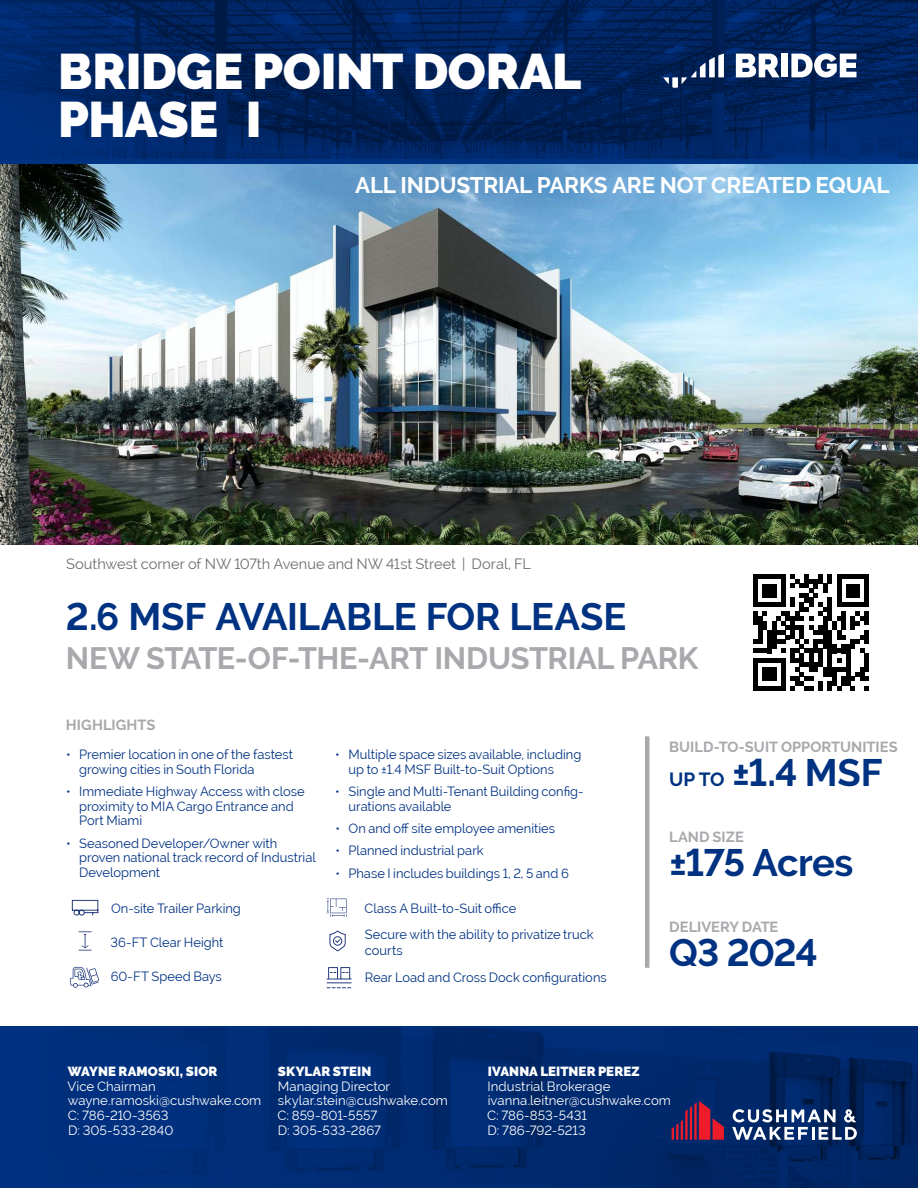
<style>
.page{position:relative;width:918px;height:1188px;background:#fff}
.page>*{position:absolute;margin:0;border:0;box-sizing:border-box;transform-origin:0 0}
.t1{font:900 49.8px/48.3px "Raleway";letter-spacing:-.005em;color:#fff}
.t2{font:700 38.1px "Raleway";letter-spacing:-.01em;color:#003282}
.t3{font:700 30.75px "Raleway";letter-spacing:-.015em;color:#a7a9ac}
.t4{font:700 22.5px "Raleway";letter-spacing:-.01em;color:#fff}
.t5{font:700 14.7px "Raleway";letter-spacing:.005em;color:#a7a9ac}
.t6{font:14.7px "Raleway";color:#6d6e71}
.t7{font:13.2px/14.7px "Raleway";color:#003282}
.t8{font:13.2px/14.7px "Raleway";letter-spacing:.005em;color:#fff}
.t9{font:900 13.2px "Raleway";letter-spacing:.01em;color:#fff}
.s1{font-size:19.05px}
</style>
<div class="page">
<img style="left:0;top:1027px;width:918px;height:160px">
<div style="left:0;top:0;width:918px;height:164px;background:#003282"></div>
<img style="left:0;top:0;width:918px;height:159px">
<img style="left:0;top:164px;width:918px;height:381px">
<hr style="left:645px;top:736px;width:4px;height:232px;background:#a7a9ac">
<svg style="left:672px;top:1101px;width:52px;height:39px;background:#6c224d"></svg>
<svg style="left:732px;top:1109px;width:125px;height:31px"></svg>
<svg style="left:663px;top:54px;width:61px;height:34px;background:#344c75"></svg>
<div style="left:781px;top:54px;width:7px;height:23px;background:#fff"></div>
<svg style="left:736px;top:54px;width:44px;height:23px"></svg>
<svg style="left:791px;top:53px;width:65px;height:25px;background:#a0acc1"></svg>
<svg style="left:78px;top:931px;width:14px;height:20px"></svg>
<svg style="left:71px;top:900px;width:28px;height:16px"></svg>
<svg style="left:326px;top:967px;width:26px;height:22px"></svg>
<svg style="left:327px;top:899px;width:20px;height:18px"></svg>
<svg style="left:329px;top:930px;width:17px;height:22px"></svg>
<svg style="left:69px;top:967px;width:30px;height:21px"></svg>
<svg style="left:753px;top:574px;width:116px;height:116px"></svg>
<h1 class="t1" style="left:58px;top:47px;width:525px">BRIDGE POINT DORAL<br>PHASE I</h1>
<h3 class="t4" style="left:355px;top:172px;width:536px">ALL INDUSTRIAL PARKS ARE NOT CREATED EQUAL</h3>
<p class="t6" style="left:66px;top:556px;width:467px">Southwest corner of NW 107th Avenue and NW 41st Street | Doral, FL</p>
<h2 class="t2" style="left:66px;top:595px;width:562px">2.6 MSF AVAILABLE FOR LEASE</h2>
<h3 class="t3" style="left:66px;top:641px;width:634px">NEW STATE-OF-THE-ART INDUSTRIAL PARK</h3>
<p class="t5" style="left:66px;top:716px;width:91px">HIGHLIGHTS</p>
<p class="t7" style="left:79px;top:747px;width:215px;text-indent:-13px">• Premier location in one of the fastest growing cities in South Florida</p>
<p class="t7" style="left:79px;top:784px;width:227px;text-indent:-13px">• Immediate Highway Access with close proximity to MIA Cargo Entrance and<br>Port Miami</p>
<p class="t7" style="left:79px;top:836px;width:238px;text-indent:-13px">• Seasoned Developer/Owner with proven national track record of Industrial<br>Development</p>
<p class="t7" style="left:111px;top:901px;width:131px">On-site Trailer Parking</p>
<p class="t7" style="left:111px;top:935px;width:114px">36-FT Clear Height</p>
<p class="t7" style="left:111px;top:969px;width:113px">60-FT Speed Bays</p>
<p class="t7" style="left:349px;top:747px;width:234px;text-indent:-13px">• Multiple space sizes available, including up to ±1.4 MSF Built-to-Suit Options</p>
<p class="t7" style="left:349px;top:784px;width:237px;text-indent:-13px">• Single and Multi-Tenant Building config&shy;urations available</p>
<p class="t7" style="left:335px;top:821px;width:221px">• On and off site employee amenities</p>
<p class="t7" style="left:335px;top:843px;width:150px">• Planned industrial park</p>
<p class="t7" style="left:335px;top:866px;width:235px">• Phase I includes buildings 1, 2, 5 and 6</p>
<p class="t7" style="left:365px;top:895px;width:230px;line-height:26.5px">Class A Built-to-Suit office<br>Secure with the ability to privatize truck</p>
<p class="t7" style="left:365px;top:937px;width:243px;line-height:26.5px">courts<br>Rear Load and Cross Dock configurations</p>
<p class="t5" style="left:669px;top:738px;width:230px">BUILD-TO-SUIT OPPORTUNITIES</p>
<h2 class="t2" style="left:669px;top:751px;width:215px"><span class="s1">UP TO</span> ±1.4 MSF</h2>
<p class="t5" style="left:669px;top:828px;width:76px">LAND SIZE</p>
<h2 class="t2" style="left:669px;top:841px;width:186px">±175 Acres</h2>
<p class="t5" style="left:669px;top:918px;width:111px">DELIVERY DATE</p>
<h2 class="t2" style="left:669px;top:931px;width:150px">Q3 2024</h2>
<p class="t9" style="left:68px;top:1064px;width:151px">WAYNE RAMOSKI, SIOR</p>
<p class="t8" style="left:67px;top:1079px;width:195px">Vice Chairman wayne.ramoski@cushwake.com<br>C: 786-210-3563<br>D: 305-533-2840</p>
<p class="t9" style="left:278px;top:1064px;width:95px">SKYLAR STEIN</p>
<p class="t8" style="left:278px;top:1079px;width:172px">Managing Director skylar.stein@cushwake.com<br>C: 859-801-5557<br>D: 305-533-2867</p>
<p class="t9" style="left:488px;top:1064px;width:153px">IVANNA LEITNER PEREZ</p>
<p class="t8" style="left:487px;top:1079px;width:185px">Industrial Brokerage ivanna.leitner@cushwake.com<br>C: 786-853-5431<br>D: 786-792-5213</p>
</div>
